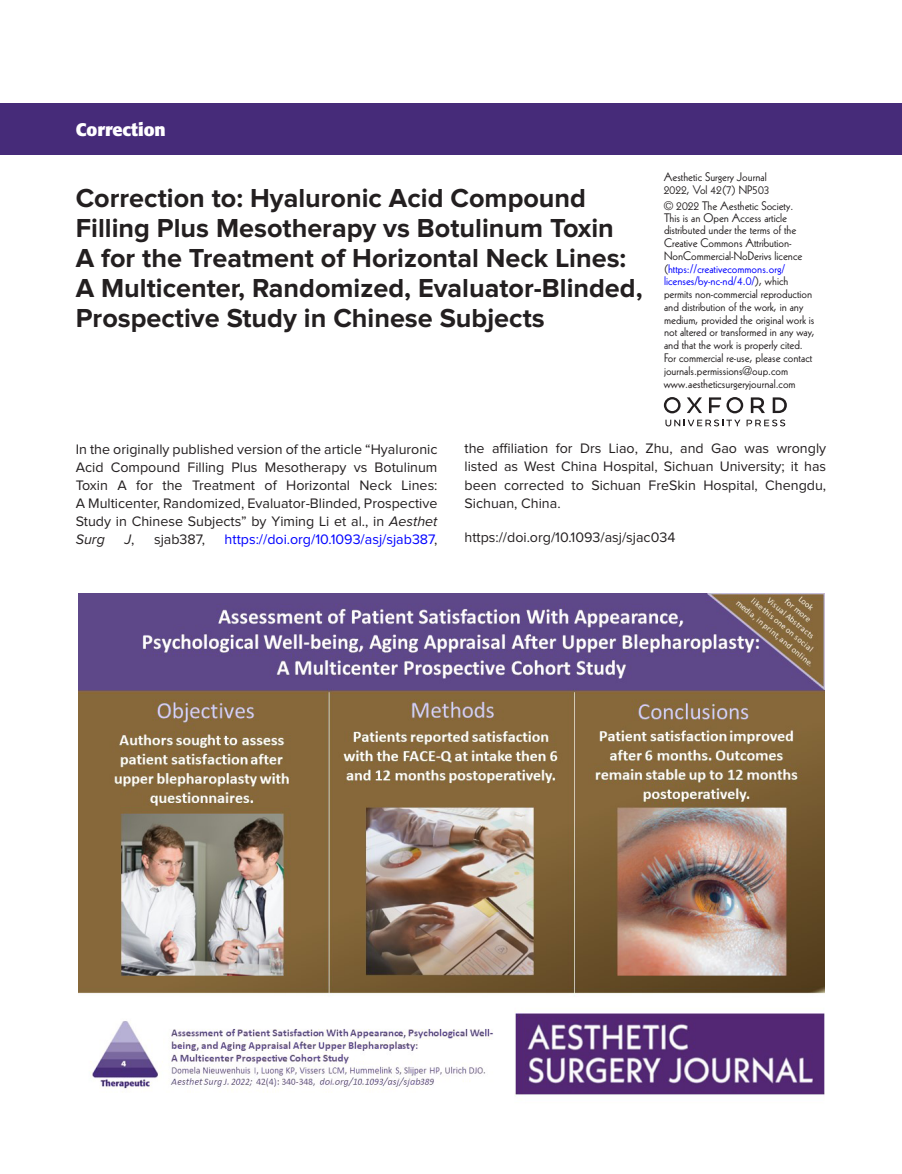
<style>
.page{position:relative;width:902px;height:1174px;background:#fff}
.page>*{position:absolute;margin:0;border:0;box-sizing:border-box;transform-origin:0 0}
.t1{font:700 27px/30px "Proxima Nova";color:#231f20}
.t2{font:700 18px "Formata";color:#fff}
.t3{font:14.25px/18px "Proxima Nova";color:#231f20;text-align:justify}
.t4{font:14.25px "Proxima Nova";color:#00f}
.t5{font:italic 14.25px "Proxima Nova";color:#231f20}
.t6{font:12px/12.8px "Kabel LT Std";color:#231f20}
.s1{color:#00f}
.s2{font-style:italic}
.s3{font-style:normal}
.s4{color:#231f20}
</style>
<div class="page">
<div style="left:0;top:104px;width:901px;height:50px;background:#462b79"></div>
<svg style="left:687px;top:397px;width:15px;height:16px"></svg>
<svg style="left:750px;top:397px;width:14px;height:16px"></svg>
<svg style="left:772px;top:397px;width:14px;height:16px"></svg>
<svg style="left:663px;top:397px;width:17px;height:16px"></svg>
<svg style="left:709px;top:397px;width:34px;height:16px"></svg>
<svg style="left:665px;top:419px;width:75px;height:7px"></svg>
<svg style="left:746px;top:419px;width:39px;height:7px"></svg>
<img style="left:79px;top:593px;width:745px;height:504px">
<h2 class="t2" style="left:76px;top:118px;width:91px">Correction</h2>
<h1 class="t1" style="left:76px;top:184px;width:568px">Correction to: Hyaluronic Acid Compound Filling Plus Mesotherapy vs Botulinum Toxin<br>A for the Treatment of Horizontal Neck Lines:<br>A Multicenter, Randomized, Evaluator-Blinded, Prospective Study in Chinese Subjects</h1>
<p class="t6" style="left:663px;top:171px;width:107px">Aesthetic Surgery Journal<br>2022, Vol 42(7) NP503</p>
<p class="t6" style="left:663px;top:200px;width:131px;line-height:11.4px">© 2022 The Aesthetic Society.<br>This is an Open Access article</p>
<p class="t6" style="left:664px;top:224px;width:152px">distributed under the terms of the Creative Commons Attribution-NonCommercial-NoDerivs licence (<span class="s1">https://creativecommons.org/ licenses/by-nc-nd/4.0/</span>), which permits non-commercial reproduction and distribution of the work, in any medium, provided the original work is not altered or transformed in any way, and that the work is properly cited.<br>For commercial re-use, please contact journals.permissions@oup.com</p>
<p class="t6" style="left:663px;top:377px;width:133px">www.aestheticsurgeryjournal.com</p>
<p class="t3" style="left:76px;top:440px;width:363px">In the originally published version of the article “Hyaluronic Acid Compound Filling Plus Mesotherapy vs Botulinum Toxin A for the Treatment of Horizontal Neck Lines:<br>A Multicenter, Randomized, Evaluator-Blinded, Prospective Study in Chinese Subjects” by Yiming Li et al., in <span class="s2">Aesthet Surg</span></p>
<p class="t5" style="left:124px;top:532px;width:12px">J<span class="s3">,</span></p>
<p class="t3" style="left:154px;top:530px;width:53px">sjab387,</p>
<p class="t4" style="left:225px;top:532px;width:214px">https://doi.org/10.1093/asj/sjab387<span class="s4">,</span></p>
<p class="t3" style="left:464px;top:440px;width:363px">the affiliation for Drs Liao, Zhu, and Gao was wrongly listed as West China Hospital, Sichuan University; it has been corrected to Sichuan FreSkin Hospital, Chengdu, Sichuan, China.</p>
<p class="t3" style="left:464px;top:529px;width:212px">https://doi.org/10.1093/asj/sjac034</p>
</div>
